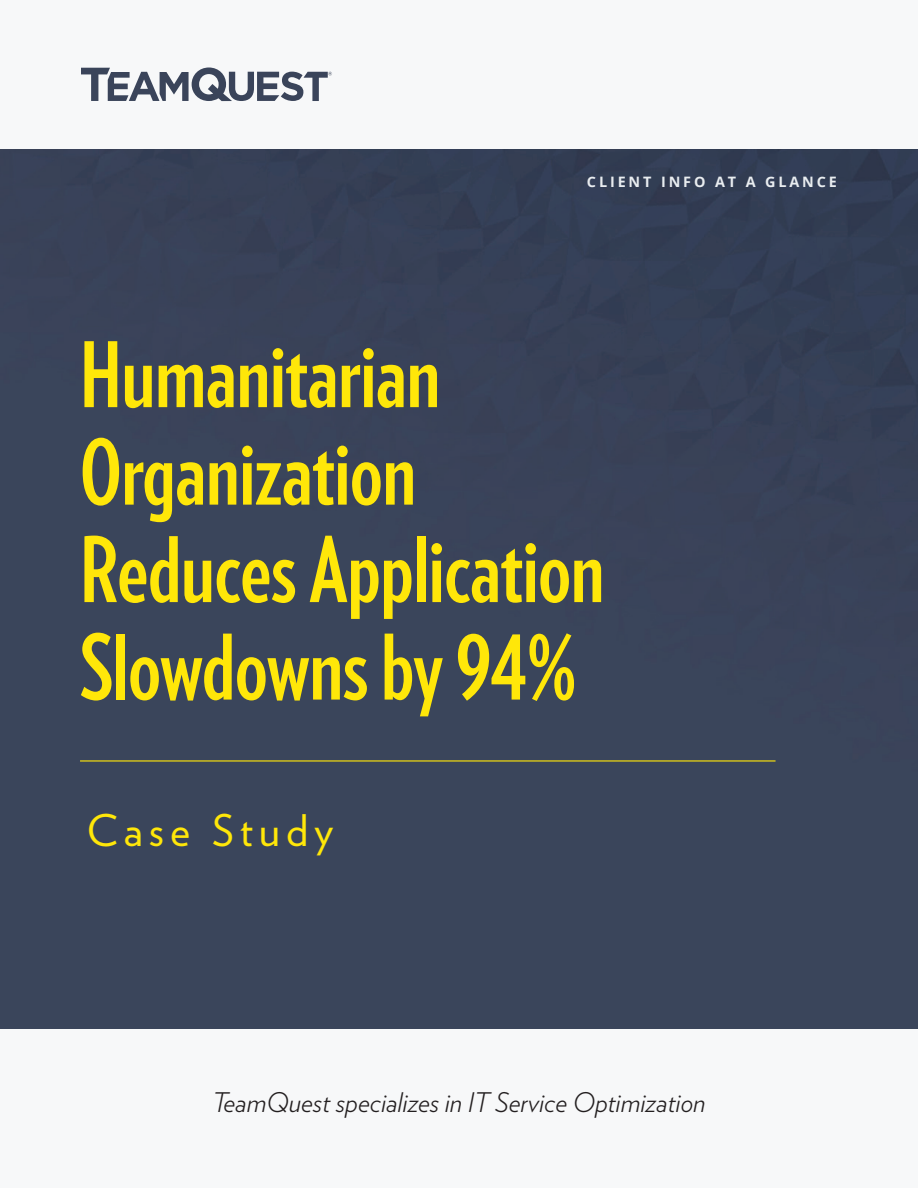
<style>
.page{position:relative;width:918px;height:1188px;background:#fff}
.page>*{position:absolute;margin:0;border:0;box-sizing:border-box;transform-origin:0 0}
.t1{font:700 90px/97.5px "Verlag Compressed";color:#ffe709}
.t2{font:43.5px "Verlag";letter-spacing:.14em;color:#ffe709}
.t3{font:italic 300 27px "Verlag";color:#231f20}
.t4{font:700 14.4px "Open Sans";letter-spacing:.2em;color:#e9edf0}
</style>
<div class="page">
<div style="left:0;top:0;width:918px;height:151px;background:#f7f8f9"></div>
<svg style="left:81px;top:68px;width:251px;height:33px"></svg>
<div style="left:0;top:1027px;width:918px;height:161px;background:#f7f8f9"></div>
<div style="left:0;top:149px;width:918px;height:880px;background:#3a455b"></div>
<hr style="left:80px;top:760px;width:696px;height:2px;background:#ffe709">
<p class="t4" style="left:587px;top:172px;width:252px">CLIENT INFO AT A GLANCE</p>
<p class="t1" style="left:80px;top:323px;width:526px">Humanitarian<br>Organization<br>Reduces Application<br>Slowdowns by 94%</p>
<p class="t2" style="left:87px;top:798px;width:248px">Case Study</p>
<p class="t3" style="left:212px;top:1082px;width:495px">TeamQuest specializes in IT Service Optimization</p>
</div>
